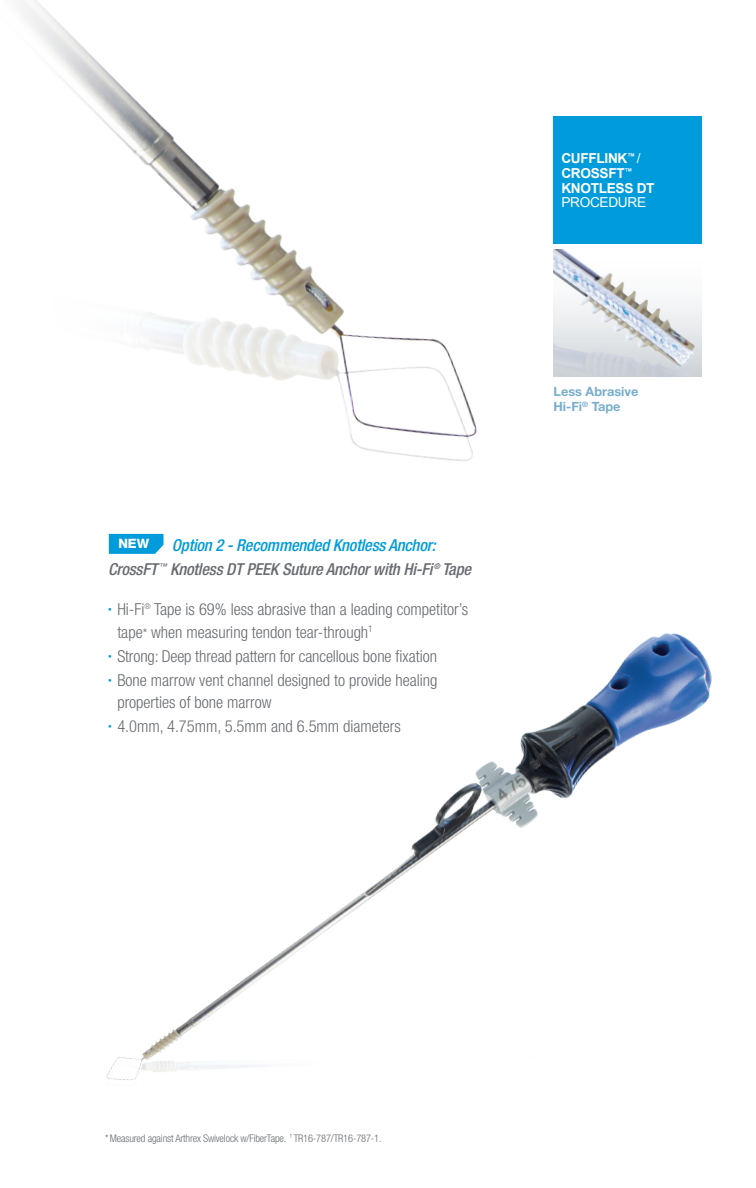
<style>
.page{position:relative;width:756px;height:1188px;background:#fff}
.page>*{position:absolute;margin:0;border:0;box-sizing:border-box;transform-origin:0 0}
.t1{font:300 condensed 16.5px/22.5px "Helvetica Neue LT Std";color:#686c70}
.t2{font:italic 500 condensed 16.5px/24px "Helvetica Neue LT Std";letter-spacing:-.01em;color:#686c70}
.t3{font:700 13.65px/14.5px "Arial";letter-spacing:-.025em;color:#fff}
.t4{font:13.65px "Arial";letter-spacing:-.025em;color:#fff}
.t5{font:800 12.9px "Helvetica Neue LT Std";color:#fff}
.t6{font:700 12.75px/15.8px "Helvetica Neue LT Std";color:#78aecd}
.t7{font:300 condensed 10.5px "Helvetica Neue LT Std";letter-spacing:-.015em;color:#686c70}
.s1{color:#009bda}
.s2{font-size:13.5px}
.s3{font-weight:400}
</style>
<div class="page">
<img style="left:554px;top:249px;width:148px;height:128px">
<img style="left:20px;top:0;width:457px;height:461px">
<div style="left:554px;top:117px;width:148px;height:127px;background:#009bda"></div>
<img style="left:106px;top:533px;width:606px;height:547px">
<p class="t2" style="left:108px;top:533px;width:365px;text-indent:64px"><span class="s1">Option 2 - Recommended Knotless Anchor:<br></span>CrossFT <sup>™</sup> Knotless DT PEEK Suture Anchor with Hi-Fi <sup>®</sup> Tape</p>
<p class="t1" style="left:117px;top:598px;width:352px;text-indent:-9px"><sup>•</sup> Hi-Fi<sup>®</sup> Tape is 69% less abrasive than a leading competitor’s tape<span class="s2">*</span> when measuring tendon tear-through<sup>1</sup></p>
<p class="t1" style="left:108px;top:644px;width:331px"><sup>•</sup> Strong: Deep thread pattern for cancellous bone fixation</p>
<p class="t1" style="left:117px;top:668px;width:322px;text-indent:-9px"><sup>•</sup> Bone marrow vent channel designed to provide healing properties of bone marrow</p>
<p class="t1" style="left:108px;top:715px;width:294px"><sup>•</sup> 4.0mm, 4.75mm, 5.5mm and 6.5mm diameters</p>
<p class="t5" style="left:119px;top:536px;width:32px">NEW</p>
<p class="t3" style="left:561px;top:152px;width:95px">CUFFLINK<sup>™</sup> <span class="s3">/<br></span>CROSSFT<sup>™<br></sup>KNOTLESS DT</p>
<p class="t4" style="left:561px;top:194px;width:86px">PROCEDURE</p>
<p class="t6" style="left:554px;top:383px;width:87px">Less Abrasive<br>Hi-Fi<sup>®</sup> Tape</p>
<p class="t7" style="left:105px;top:1132px;width:278px">* Measured against Arthrex Swivelock w/FiberTape. <sup>1</sup> TR16-787/TR16-787-1.</p>
</div>
